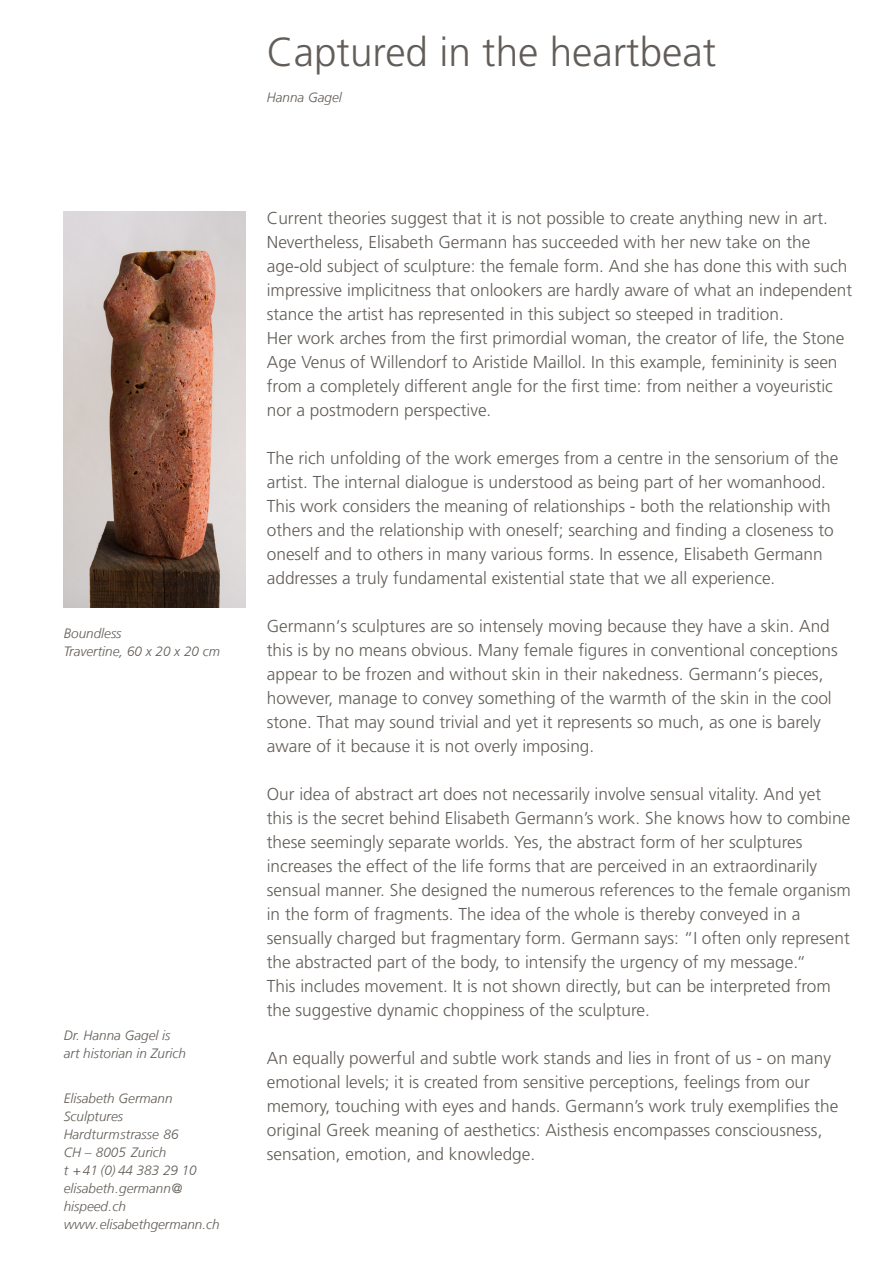
<style>
.page{position:relative;width:893px;height:1263px;background:#fff}
.page>*{position:absolute;margin:0;border:0;box-sizing:border-box;transform-origin:0 0}
.t1{font:300 40.5px "Frutiger LT Std";color:#625d58}
.t2{font:300 17.25px/24px "Frutiger LT Std";color:#625d58}
.t3{font:italic 300 13.5px/18px "Frutiger LT Com";color:#625d58}
</style>
<div class="page">
<img style="left:64px;top:211px;width:182px;height:397px">
<p class="t3" style="left:64px;top:624px;width:158px">Boundless<br>Travertine, 60 x 20 x 20 cm</p>
<p class="t3" style="left:64px;top:1026px;width:124px">Dr. Hanna Gagel is art historian in Zurich</p>
<p class="t3" style="left:64px;top:1089px;width:157px">Elisabeth Germann<br>Sculptures<br>Hardturmstrasse 86<br>CH – 8005 Zurich<br>t + 41 (0) 44 383 29 10 elisabeth.germann@ hispeed.ch www.elisabethgermann.ch</p>
<h1 class="t1" style="left:267px;top:29px;width:451px">Captured in the heartbeat</h1>
<p class="t3" style="left:267px;top:88px;width:77px">Hanna Gagel</p>
<p class="t2" style="left:267px;top:206px;width:587px">Current theories suggest that it is not possible to create anything new in art.<br>Nevertheless, Elisabeth Germann has succeeded with her new take on the age-old subject of sculpture: the female form. And she has done this with such impressive implicitness that onlookers are hardly aware of what an independent stance the artist has represented in this subject so steeped in tradition.<br>Her work arches from the first primordial woman, the creator of life, the Stone Age Venus of Willendorf to Aristide Maillol. In this example, femininity is seen from a completely different angle for the first time: from neither a voyeuristic nor a postmodern perspective.</p>
<p class="t2" style="left:267px;top:446px;width:573px">The rich unfolding of the work emerges from a centre in the sensorium of the artist. The internal dialogue is understood as being part of her womanhood.<br>This work considers the meaning of relationships - both the relationship with others and the relationship with oneself; searching and finding a closeness to oneself and to others in many various forms. In essence, Elisabeth Germann addresses a truly fundamental existential state that we all experience.</p>
<p class="t2" style="left:267px;top:614px;width:572px">Germann‘s sculptures are so intensely moving because they have a skin. And this is by no means obvious. Many female figures in conventional conceptions appear to be frozen and without skin in their nakedness. Germann‘s pieces, however, manage to convey something of the warmth of the skin in the cool stone. That may sound trivial and yet it represents so much, as one is barely aware of it because it is not overly imposing.</p>
<p class="t2" style="left:267px;top:782px;width:586px">Our idea of abstract art does not necessarily involve sensual vitality. And yet this is the secret behind Elisabeth Germann’s work. She knows how to combine these seemingly separate worlds. Yes, the abstract form of her sculptures increases the effect of the life forms that are perceived in an extraordinarily sensual manner. She designed the numerous references to the female organism in the form of fragments. The idea of the whole is thereby conveyed in a sensually charged but fragmentary form. Germann says: “I often only represent the abstracted part of the body, to intensify the urgency of my message.“<br>This includes movement. It is not shown directly, but can be interpreted from the suggestive dynamic choppiness of the sculpture.</p>
<p class="t2" style="left:267px;top:1046px;width:573px">An equally powerful and subtle work stands and lies in front of us - on many emotional levels; it is created from sensitive perceptions, feelings from our memory, touching with eyes and hands. Germann’s work truly exemplifies the original Greek meaning of aesthetics: Aisthesis encompasses consciousness, sensation, emotion, and knowledge.</p>
</div>
